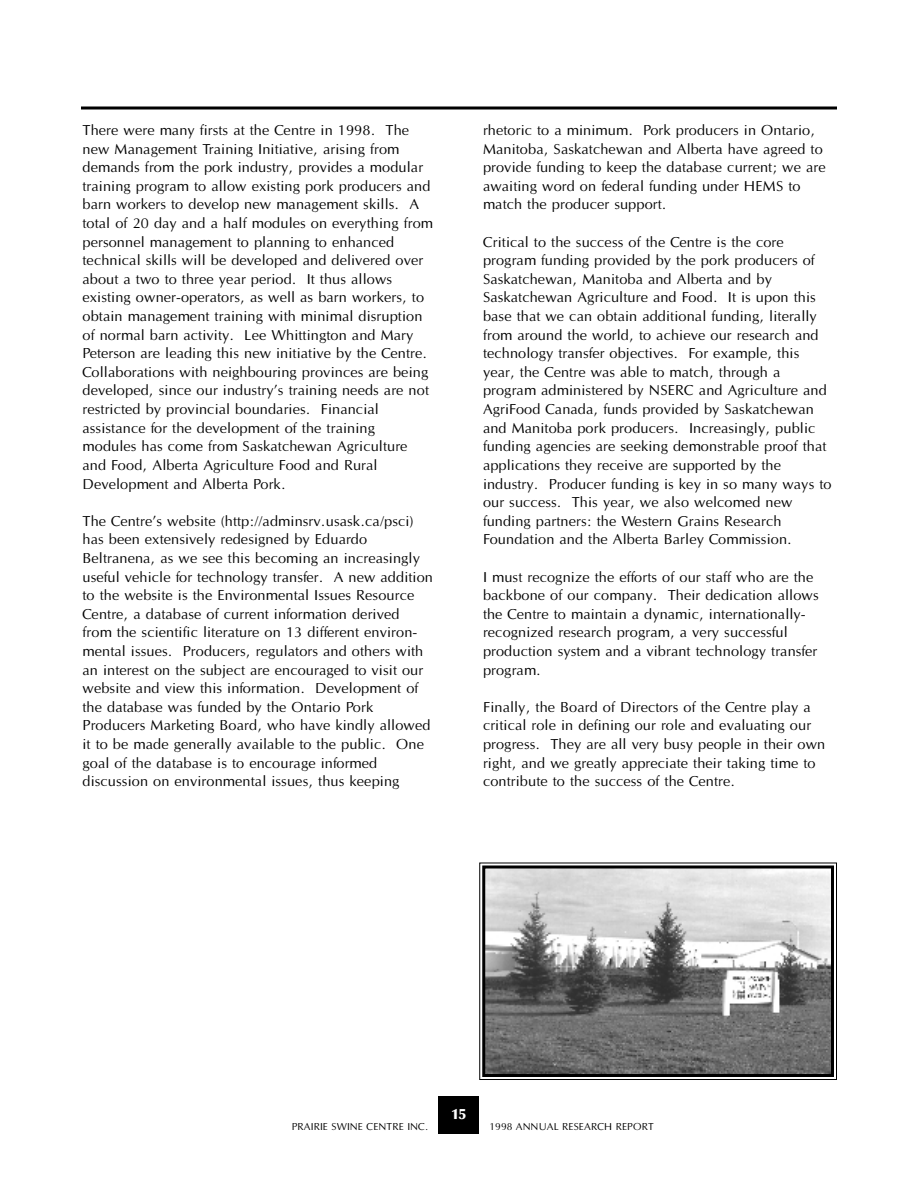
<style>
.page{position:relative;width:918px;height:1188px;background:#fff}
.page>*{position:absolute;margin:0;border:0;box-sizing:border-box;transform-origin:0 0}
.t1{font:15px/18.6px "Optane";color:#000}
.t2{font:800 15px "Optane";color:#fff}
.t3{font:10.5px "Optane";color:#000}
</style>
<div class="page">
<div style="left:439px;top:1096px;width:40px;height:38px;background:#000"></div>
<svg style="left:81px;top:106px;width:756px;height:4px;background:#3f3f3f"></svg>
<img style="left:486px;top:870px;width:344px;height:203px">
<div style="left:479px;top:862px;width:358px;height:218px;border:1px solid #000"></div>
<div style="left:482px;top:866px;width:352px;height:211px;border:3px solid #000"></div>
<p class="t1" style="left:82px;top:122px;width:352px">There were many firsts at the Centre in 1998. The new Management Training Initiative, arising from demands from the pork industry, provides a modular training program to allow existing pork producers and barn workers to develop new management skills. A total of 20 day and a half modules on everything from personnel management to planning to enhanced technical skills will be developed and delivered over about a two to three year period. It thus allows existing owner-operators, as well as barn workers, to obtain management training with minimal disruption of normal barn activity. Lee Whittington and Mary Peterson are leading this new initiative by the Centre.<br>Collaborations with neighbouring provinces are being developed, since our industry’s training needs are not restricted by provincial boundaries. Financial assistance for the development of the training<br>modules has come from Saskatchewan Agriculture and Food, Alberta Agriculture Food and Rural Development and Alberta Pork.</p>
<p class="t1" style="left:82px;top:513px;width:352px">The Centre’s website (http://adminsrv.usask.ca/psci) has been extensively redesigned by Eduardo Beltranena, as we see this becoming an increasingly useful vehicle for technology transfer. A new addition to the website is the Environmental Issues Resource Centre, a database of current information derived<br>from the scientific literature on 13 different environ&shy;mental issues. Producers, regulators and others with an interest on the subject are encouraged to visit our website and view this information. Development of the database was funded by the Ontario Pork Producers Marketing Board, who have kindly allowed it to be made generally available to the public. One goal of the database is to encourage informed discussion on environmental issues, thus keeping</p>
<p class="t1" style="left:483px;top:122px;width:344px">rhetoric to a minimum. Pork producers in Ontario, Manitoba, Saskatchewan and Alberta have agreed to provide funding to keep the database current; we are awaiting word on federal funding under HEMS to match the producer support.</p>
<p class="t1" style="left:483px;top:234px;width:350px">Critical to the success of the Centre is the core program funding provided by the pork producers of Saskatchewan, Manitoba and Alberta and by Saskatchewan Agriculture and Food. It is upon this base that we can obtain additional funding, literally from around the world, to achieve our research and technology transfer objectives. For example, this year, the Centre was able to match, through a program administered by NSERC and Agriculture and AgriFood Canada, funds provided by Saskatchewan and Manitoba pork producers. Increasingly, public funding agencies are seeking demonstrable proof that applications they receive are supported by the industry. Producer funding is key in so many ways to our success. This year, we also welcomed new funding partners: the Western Grains Research Foundation and the Alberta Barley Commission.</p>
<p class="t1" style="left:483px;top:569px;width:337px">I must recognize the efforts of our staff who are the backbone of our company. Their dedication allows the Centre to maintain a dynamic, internationally&shy;recognized research program, a very successful production system and a vibrant technology transfer program.</p>
<p class="t1" style="left:483px;top:699px;width:344px">Finally, the Board of Directors of the Centre play a critical role in defining our role and evaluating our progress. They are all very busy people in their own right, and we greatly appreciate their taking time to contribute to the success of the Centre.</p>
<p class="t2" style="left:452px;top:1109px;width:16px">15</p>
<p class="t3" style="left:292px;top:1123px;width:138px">PRAIRIE SWINE CENTRE INC.</p>
<p class="t3" style="left:490px;top:1123px;width:166px">1998 ANNUAL RESEARCH REPORT</p>
</div>
